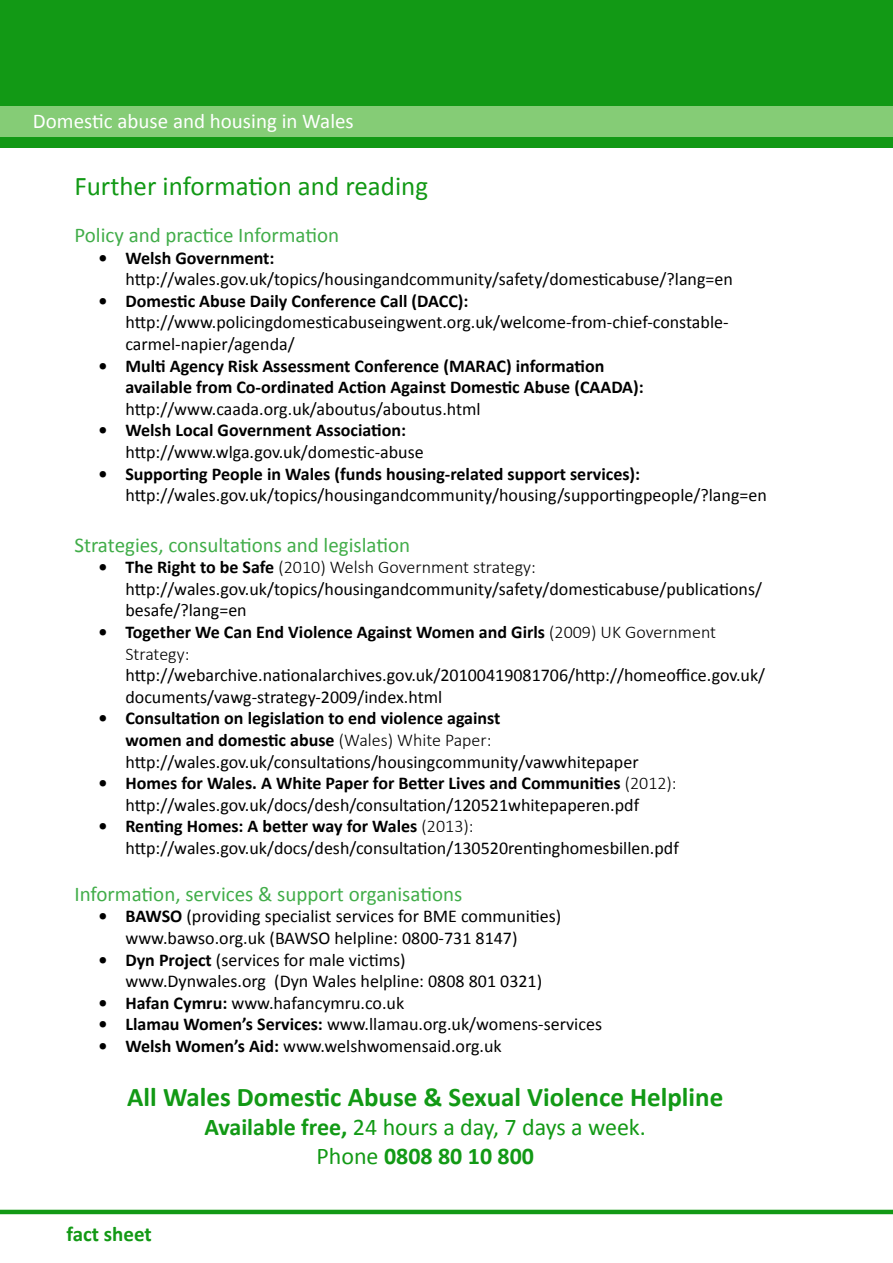
<style>
.page{position:relative;width:893px;height:1263px;background:#fff}
.page>*{position:absolute;margin:0;border:0;box-sizing:border-box;transform-origin:0 0}
.t1{font:700 27px "Calibri";color:#129915}
.t2{font:27px "Calibri";color:#129915}
.t3{font:24px/28.8px "Calibri";color:#129915;text-align:center}
.t4{font:21px "Calibri";color:#41ad49}
.t5{font:21px "Calibri";color:#fff}
.t6{font:700 21px "Calibri";color:#129915}
.t7{font:18px/21.6px "Calibri";color:#000}
.t8{font:700 18px/21.6px "Calibri";color:#000}
.s1{font-weight:700}
.s2{font-weight:300}
.s3{font-weight:400}
</style>
<div class="page">
<div style="left:0;top:0;width:893px;height:147px;background:#129915"></div>
<div style="left:0;top:106px;width:893px;height:30px;background:#85cc76"></div>
<hr style="left:0;top:1210px;width:893px;height:4px;background:#129915">
<p class="t5" style="left:33px;top:108px;width:322px">Domestic abuse and housing in Wales</p>
<h1 class="t2" style="left:74px;top:169px;width:355px">Further information and reading</h1>
<p class="t4" style="left:74px;top:222px;width:266px">Policy and practice Information</p>
<p class="t8" style="left:98px;top:247px;width:178px">• Welsh Government:</p>
<p class="t7" style="left:125px;top:268px;width:609px">http://wales.gov.uk/topics/housingandcommunity/safety/domesticabuse/?lang=en</p>
<p class="t8" style="left:98px;top:290px;width:372px">• Domestic Abuse Daily Conference Call (DACC):</p>
<p class="t7" style="left:125px;top:312px;width:605px">http://www.policingdomesticabuseingwent.org.uk/welcome-from-chief-constable&shy;carmel-napier/agenda/</p>
<p class="t8" style="left:125px;top:355px;width:520px;text-indent:-27px">• Multi Agency Risk Assessment Conference (MARAC) information available from Co-ordinated Action Against Domestic Abuse (CAADA):</p>
<p class="t7" style="left:125px;top:398px;width:357px">http://www.caada.org.uk/aboutus/aboutus.html</p>
<p class="t8" style="left:98px;top:420px;width:309px">• Welsh Local Government Association:</p>
<p class="t7" style="left:125px;top:441px;width:300px">http://www.wlga.gov.uk/domestic-abuse</p>
<p class="t8" style="left:98px;top:463px;width:543px">• Supporting People in Wales (funds housing-related support services):</p>
<p class="t7" style="left:125px;top:484px;width:643px">http://wales.gov.uk/topics/housingandcommunity/housing/supportingpeople/?lang=en</p>
<p class="t4" style="left:74px;top:531px;width:337px">Strategies, consultations and legislation</p>
<p class="t7" style="left:125px;top:556px;width:638px;text-indent:-27px"><span class="s1">• The Right to be Safe</span> <span class="s2">(2010) Welsh Government strategy: </span>http://wales.gov.uk/topics/housingandcommunity/safety/domesticabuse/publications/ besafe/?lang=en</p>
<p class="t8" style="left:125px;top:621px;width:592px;text-indent:-27px">• Together We Can End Violence Against Women and Girls <span class="s2">(2009) UK Government<br>Strategy:</span></p>
<p class="t7" style="left:125px;top:664px;width:641px">http://webarchive.nationalarchives.gov.uk/20100419081706/http://homeoffice.gov.uk/ documents/vawg-strategy-2009/index.html</p>
<p class="t8" style="left:125px;top:708px;width:515px;text-indent:-27px">• Consultation on legislation to end violence against<br>women and domestic abuse <span class="s2">(Wales) White Paper: </span><span class="s3">http://wales.gov.uk/consultations/housingcommunity/vawwhitepaper</span></p>
<p class="t7" style="left:98px;top:772px;width:580px;text-align:center"><span class="s1">• Homes for Wales. A White Paper for Better Lives and Communities</span> <span class="s2">(2012): </span>http://wales.gov.uk/docs/desh/consultation/120521whitepaperen.pdf</p>
<p class="t7" style="left:125px;top:816px;width:555px;text-indent:-27px"><span class="s1">• Renting Homes: A better way for Wales</span> <span class="s2">(2013): </span>http://wales.gov.uk/docs/desh/consultation/130520rentinghomesbillen.pdf</p>
<p class="t4" style="left:74px;top:880px;width:389px">Information, services &amp; support organisations</p>
<p class="t7" style="left:125px;top:906px;width:437px;text-indent:-27px"><span class="s1">• BAWSO</span> (providing specialist services for BME communities) www.bawso.org.uk (BAWSO helpline: 0800-731 8147)</p>
<p class="t7" style="left:125px;top:949px;width:418px;text-indent:-27px"><span class="s1">• Dyn Project</span> (services for male victims) www.Dynwales.org (Dyn Wales helpline: 0808 801 0321)</p>
<p class="t7" style="left:98px;top:992px;width:307px"><span class="s1">• Hafan Cymru:</span> www.hafancymru.co.uk</p>
<p class="t7" style="left:98px;top:1014px;width:505px"><span class="s1">• Llamau Women’s Services:</span> www.llamau.org.uk/womens-services</p>
<p class="t7" style="left:98px;top:1035px;width:405px"><span class="s1">• Welsh Women’s Aid:</span> www.welshwomensaid.org.uk</p>
<h1 class="t1" style="left:127px;top:1080px;width:597px">All Wales Domestic Abuse &amp; Sexual Violence Helpline</h1>
<h2 class="t3" style="left:205px;top:1112px;width:443px"><span class="s1">Available free,</span> 24 hours a day, 7 days a week.<br>Phone <span class="s1">0808 80 10 800</span></h2>
<p class="t6" style="left:66px;top:1221px;width:87px">fact sheet</p>
</div>
